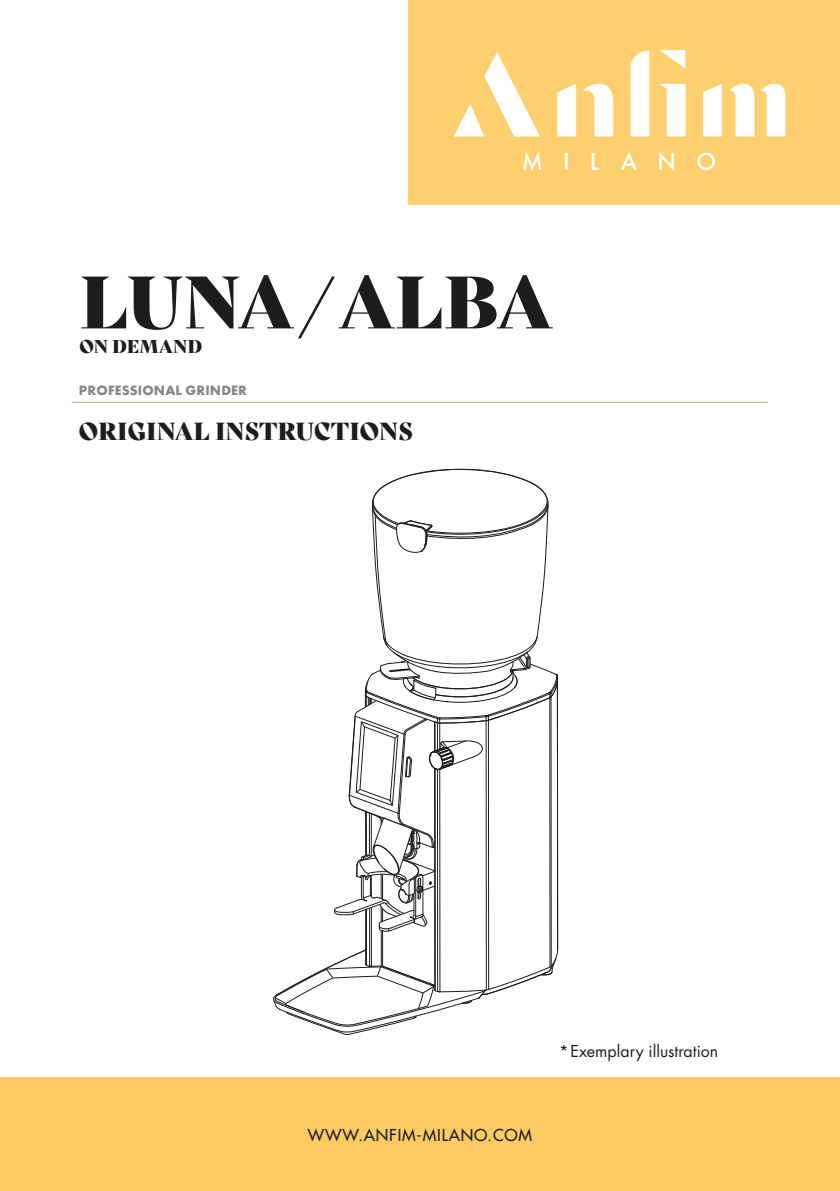
<style>
.page{position:relative;width:840px;height:1191px;background:#fff}
.page>*{position:absolute;margin:0;border:0;box-sizing:border-box;transform-origin:0 0}
.t1{font:72px "Bely Display";color:#1d1d1b}
.t2{font:24px "Bely Display";color:#1d1d1b}
.t3{font:18px "Bely Display";color:#1d1d1b}
.t4{font:16px "Futura LT Pro";color:#1d1d1b}
.t5{font:500 16px "Futura LT Pro";letter-spacing:.05em;color:#1d1d1b}
.t6{font:700 14px "Futura PT";letter-spacing:.01em;color:#878787}
</style>
<div class="page">
<div style="left:0;top:1077px;width:839px;height:114px;background:#fdcb64"></div>
<img style="left:408px;top:0;width:431px;height:204px">
<hr style="left:72px;top:402px;width:695px;height:1px;background:#d4b29c">
<hr style="left:369px;top:908px;width:1px;height:58px;background:#1d1d1b">
<hr style="left:366px;top:909px;width:1px;height:56px;background:#1d1d1b">
<hr style="left:365px;top:909px;width:1px;height:55px;background:#1d1d1b">
<hr style="left:382px;top:930px;width:1px;height:36px;background:#1d1d1b">
<hr style="left:381px;top:930px;width:1px;height:36px;background:#1d1d1b">
<hr style="left:371px;top:907px;width:1px;height:59px;background:#1d1d1b">
<hr style="left:434px;top:768px;width:1px;height:222px;background:#1d1d1b">
<hr style="left:437px;top:769px;width:1px;height:222px;background:#1d1d1b">
<hr style="left:439px;top:769px;width:1px;height:222px;background:#1d1d1b">
<hr style="left:556px;top:680px;width:1px;height:268px;background:#1d1d1b">
<hr style="left:485px;top:720px;width:1px;height:269px;background:#1d1d1b">
<hr style="left:488px;top:720px;width:1px;height:269px;background:#1d1d1b">
<hr style="left:549px;top:698px;width:1px;height:268px;background:#1d1d1b">
<hr style="left:550px;top:697px;width:1px;height:268px;background:#1d1d1b">
<svg style="left:273px;top:948px;width:285px;height:87px"></svg>
<svg style="left:334px;top:468px;width:225px;height:463px"></svg>
<h1 class="t1" style="left:79px;top:244px;width:474px">LUNA / ALBA</h1>
<p class="t3" style="left:79px;top:332px;width:124px">ON DEMAND</p>
<p class="t6" style="left:79px;top:381px;width:169px">PROFESSIONAL GRINDER</p>
<h2 class="t2" style="left:79px;top:411px;width:335px">ORIGINAL INSTRUCTIONS</h2>
<p class="t5" style="left:308px;top:1123px;width:225px">WWW.ANFIM-MILANO.COM</p>
<p class="t4" style="left:559px;top:1040px;width:161px">*Exemplary illustration</p>
</div>
